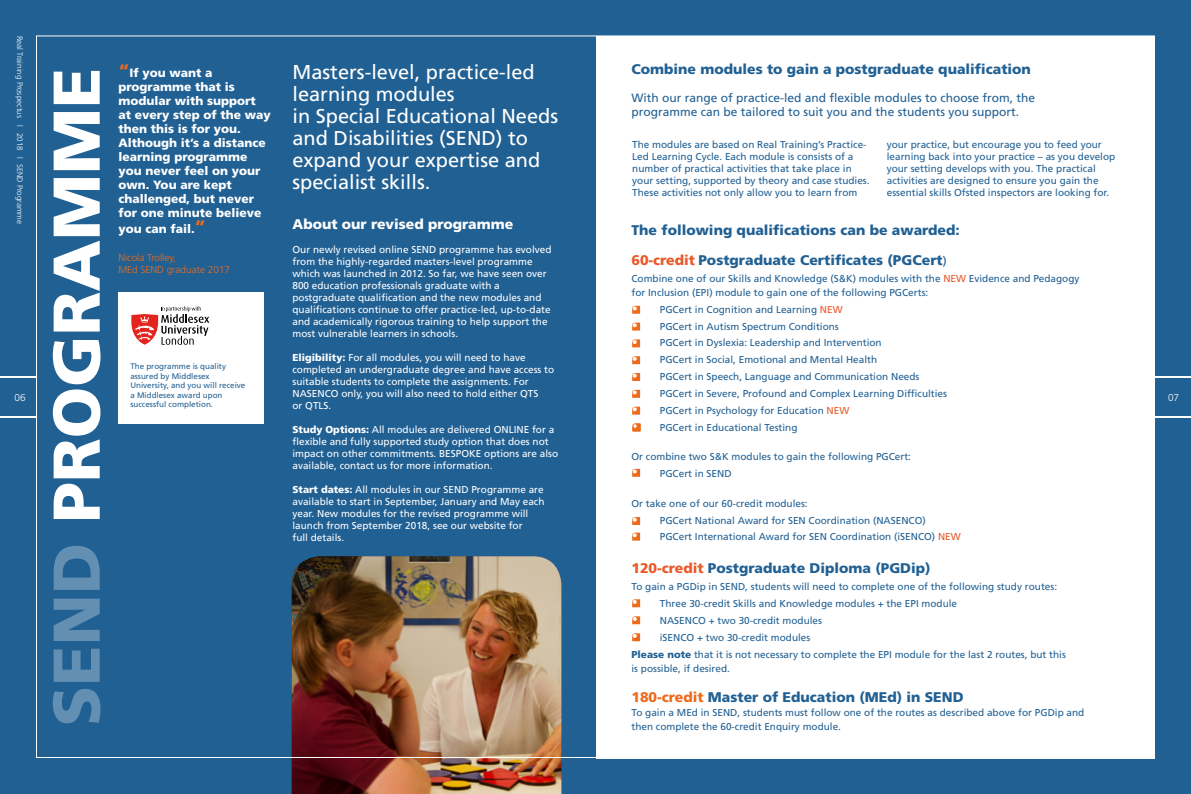
<style>
.page{position:relative;width:1191px;height:794px;background:#216093}
.page>*{position:absolute;margin:0;border:0;box-sizing:border-box;transform-origin:0 0}
.t1{font:900 66px "Frutiger LT Std";color:#fff}
.t2{font:20px/22px "Frutiger LT Std";color:#fff}
.t3{font:900 14px/30px "Frutiger LT Std";color:#216093}
.t4{font:900 14px "Frutiger LT Std";color:#fff}
.t5{font:900 12px/14px "Frutiger LT Std";color:#fff}
.t6{font:12px/14px "Frutiger LT Std";color:#216093}
.t7{font:10px/16.8px "Frutiger LT Std";color:#216093}
.t8{font:10px/12px "Frutiger LT Std";color:#fff}
.t9{font:300 10px/12px "Frutiger LT Std";color:#ed6b1c}
.t10{font:300 10px "Frutiger LT Std";color:#fff}
.t11{font:8px/9.6px "Frutiger LT Std";color:#216093}
.t12{font:300 8px "Frutiger LT Std";color:#fff}
.s1{font-size:18px;color:#ed6b1c}
.s2{color:#ea5929}
.s3{font-weight:400;font-size:12px}
.s4{font-weight:900}
.s5{color:#ed6b1c}
</style>
<div class="page">
<div style="left:596px;top:36px;width:559px;height:722px;background:#fff"></div>
<hr style="left:0;top:376px;width:36px;height:1px;background:#fff">
<hr style="left:0;top:416px;width:36px;height:1px;background:#fff">
<hr style="left:1155px;top:376px;width:36px;height:1px;background:#fff">
<hr style="left:1155px;top:416px;width:36px;height:1px;background:#fff">
<svg style="left:632px;top:306px;width:8px;height:8px"></svg>
<svg style="left:632px;top:322px;width:8px;height:8px"></svg>
<svg style="left:632px;top:339px;width:8px;height:8px"></svg>
<svg style="left:632px;top:356px;width:8px;height:8px"></svg>
<svg style="left:632px;top:373px;width:8px;height:8px"></svg>
<svg style="left:632px;top:390px;width:8px;height:8px"></svg>
<svg style="left:632px;top:407px;width:8px;height:7px"></svg>
<svg style="left:632px;top:423px;width:9px;height:8px"></svg>
<svg style="left:632px;top:469px;width:8px;height:8px"></svg>
<svg style="left:632px;top:517px;width:8px;height:8px"></svg>
<svg style="left:632px;top:532px;width:8px;height:8px"></svg>
<svg style="left:632px;top:599px;width:8px;height:8px"></svg>
<svg style="left:632px;top:616px;width:8px;height:8px"></svg>
<svg style="left:632px;top:633px;width:8px;height:8px"></svg>
<img style="left:292px;top:556px;width:269px;height:238px">
<div style="left:118px;top:292px;width:146px;height:132px;background:#fff"></div>
<svg style="left:131px;top:306px;width:78px;height:39px"></svg>
<p class="t12" style="left:24px;top:36px;width:189px;rotate:90deg">Real Training Prospectus l 2018 l SEND Programme</p>
<h3 class="t3" style="left:631px;top:54px;width:401px">Combine modules to gain a postgraduate qualification</h3>
<p class="t6" style="left:631px;top:91px;width:405px">With our range of practice-led and flexible modules to choose from, the programme can be tailored to suit you and the students you support.</p>
<h1 class="t1" style="left:37px;top:726px;width:660px;rotate:-90deg">SEND PROGRAMME</h1>
<h2 class="t2" style="left:292px;top:61px;width:267px">Masters-level, practice-led learning modules<br>in Special Educational Needs and Disabilities (SEND) to expand your expertise and specialist skills.</h2>
<p class="t5" style="left:118px;top:66px;width:154px"><span class="s1">“</span>If you want a programme that is modular with support at every step of the way then this is for you.<br>Although it’s a distance learning programme you never feel on your own. You are kept challenged, but never for one minute believe</p>
<p class="t5" style="left:118px;top:222px;width:89px">you can fail.<span class="s1">”</span></p>
<p class="t9" style="left:118px;top:252px;width:113px">Nicola Trolley,<br>MEd SEND graduate 2017</p>
<p class="t7" style="left:632px;top:138px;width:239px;line-height:12px">The modules are based on Real Training’s Practice-Led Learning Cycle. Each module is consists of a number of practical activities that take place in your setting, supported by theory and case studies.<br>These activities not only allow you to learn from</p>
<p class="t7" style="left:886px;top:138px;width:230px;line-height:12px">your practice, but encourage you to feed your learning back into your practice – as you develop your setting develops with you. The practical activities are designed to ensure you gain the essential skills Ofsted inspectors are looking for.</p>
<h3 class="t3" style="left:631px;top:215px;width:330px">The following qualifications can be awarded:<br><span class="s2">60-credit</span> Postgraduate Certificates (PGCert<span class="s3">)</span></h3>
<p class="t7" style="left:631px;top:271px;width:449px;line-height:14px">Combine one of our Skills and Knowledge (S&amp;K) modules with the <span class="s2">NEW</span> Evidence and Pedagogy for Inclusion (EPI) module to gain one of the following PGCerts:</p>
<p class="t7" style="left:660px;top:301px;width:289px">PGCert in Cognition and Learning <span class="s2">NEW<br></span>PGCert in Autism Spectrum Conditions<br>PGCert in Dyslexia: Leadership and Intervention<br>PGCert in Social, Emotional and Mental Health<br>PGCert in Speech, Language and Communication Needs PGCert in Severe, Profound and Complex Learning Difficulties PGCert in Psychology for Education <span class="s2">NEW<br></span>PGCert in Educational Testing</p>
<p class="t7" style="left:660px;top:448px;width:253px;text-indent:-28px">Or combine two S&amp;K modules to gain the following PGCert:<br>PGCert in SEND</p>
<p class="t7" style="left:660px;top:495px;width:302px;text-indent:-28px">Or take one of our 60-credit modules:<br>PGCert National Award for SEN Coordination (NASENCO)<br>PGCert International Award for SEN Coordination (iSENCO) <span class="s2">NEW</span></p>
<h3 class="t3" style="left:631px;top:553px;width:300px"><span class="s2">120-credit</span> Postgraduate Diploma (PGDip)</h3>
<p class="t7" style="left:631px;top:578px;width:427px">To gain a PGDip in SEND, students will need to complete one of the following study routes:</p>
<p class="t7" style="left:660px;top:595px;width:299px">Three 30-credit Skills and Knowledge modules + the EPI module</p>
<p class="t7" style="left:660px;top:612px;width:164px">NASENCO + two 30-credit modules</p>
<p class="t7" style="left:660px;top:629px;width:152px">iSENCO + two 30-credit modules</p>
<p class="t7" style="left:631px;top:646px;width:436px"><span class="s4">Please note</span> that it is not necessary to complete the EPI module for the last 2 routes, but this</p>
<p class="t7" style="left:631px;top:660px;width:100px">is possible, if desired.</p>
<h3 class="t3" style="left:631px;top:681px;width:334px"><span class="s5">180-credit</span> Master of Education (MEd) in SEND</h3>
<p class="t7" style="left:631px;top:705px;width:454px;line-height:14px">To gain a MEd in SEND, students must follow one of the routes as described above for PGDip and then complete the 60-credit Enquiry module.</p>
<h3 class="t4" style="left:292px;top:215px;width:222px">About our revised programme</h3>
<p class="t8" style="left:292px;top:243px;width:260px">Our newly revised online SEND programme has evolved from the highly-regarded masters-level programme which was launched in 2012. So far, we have seen over 800 education professionals graduate with a postgraduate qualification and the new modules and qualifications continue to offer practice-led, up-to-date and academically rigorous training to help support the most vulnerable learners in schools.</p>
<p class="t8" style="left:292px;top:351px;width:263px"><span class="s4">Eligibility:</span> For all modules, you will need to have completed an undergraduate degree and have access to suitable students to complete the assignments. For NASENCO only, you will also need to hold either QTS<br>or QTLS.</p>
<p class="t8" style="left:292px;top:423px;width:267px"><span class="s4">Study Options:</span> All modules are delivered ONLINE for a flexible and fully supported study option that does not impact on other commitments. BESPOKE options are also available, contact us for more information.</p>
<p class="t8" style="left:292px;top:483px;width:253px"><span class="s4">Start dates:</span> All modules in our SEND Programme are available to start in September, January and May each year. New modules for the revised programme will launch from September 2018, see our website for<br>full details.</p>
<p class="t11" style="left:130px;top:361px;width:116px">The programme is quality assured by Middlesex<br>University, and you will receive a Middlesex award upon successful completion.</p>
<p class="t10" style="left:15px;top:391px;width:13px">06</p>
<p class="t10" style="left:1168px;top:391px;width:13px">07</p>
</div>
